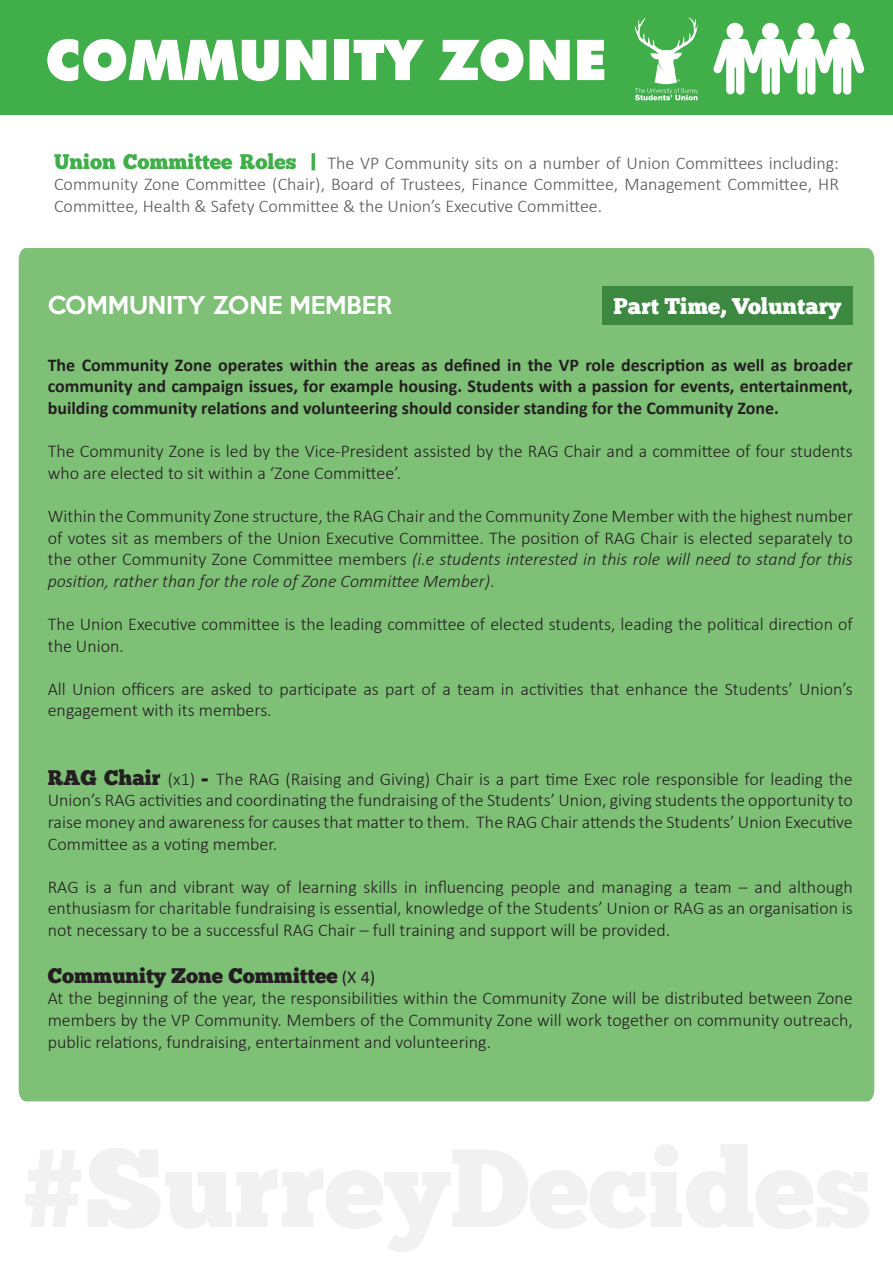
<style>
.page{position:relative;width:893px;height:1263px;background:#fff}
.page>*{position:absolute;margin:0;border:0;box-sizing:border-box;transform-origin:0 0}
.t1{font:900 56.25px "Futura BT";color:#fff}
.t2{font:500 22.5px "Keep Calm";color:#fff}
.t3{font:22.5px "Chunk Five Ex";color:#fff}
.t4{font:21px "Chunk Five Ex";color:#231f20}
.t5{font:300 18px/21.6px "Calibri";color:#231f20;text-align:justify}
.t6{font:700 18px/21.6px "Calibri";color:#231f20;text-align:justify}
.t7{font:300 18px/21.6px "Calibri";color:#57585a;text-align:justify}
.s1{font-family:"Chunk Five Ex";font-weight:400;font-size:21px;color:#40ae49}
.s2{font-style:italic}
.s3{font-family:"Chunk Five Ex";font-weight:400;font-size:21px}
.s4{font-family:"Calibri";font-size:18px}
</style>
<div class="page">
<div style="left:19px;top:248px;width:855px;height:853px;background:#7fc077"></div>
<div style="left:0;top:0;width:893px;height:114px;background:#40ae49"></div>
<div style="left:602px;top:286px;width:251px;height:38px;background:#3c8840"></div>
<svg style="left:713px;top:23px;width:152px;height:72px"></svg>
<svg style="left:635px;top:17px;width:63px;height:83px"></svg>
<p class="t1" style="left:45px;top:26px;width:563px">COMMUNITY ZONE</p>
<p class="t7" style="left:54px;top:152px;width:786px"><span class="s1">Union Committee Roles |</span> The VP Community sits on a number of Union Committees including:<br>Community Zone Committee (Chair), Board of Trustees, Finance Committee, Management Committee, HR Committee, Health &amp; Safety Committee &amp; the Union’s Executive Committee.</p>
<p class="t2" style="left:48px;top:286px;width:346px">COMMUNITY ZONE MEMBER</p>
<p class="t3" style="left:614px;top:289px;width:229px">Part Time, Voluntary</p>
<p class="t6" style="left:48px;top:354px;width:807px">The Community Zone operates within the areas as defined in the VP role description as well as broader community and campaign issues, for example housing. Students with a passion for events, entertainment, building community relations and volunteering should consider standing for the Community Zone.</p>
<p class="t5" style="left:48px;top:440px;width:807px">The Community Zone is led by the Vice-President assisted by the RAG Chair and a committee of four students who are elected to sit within a ‘Zone Committee’.</p>
<p class="t5" style="left:48px;top:505px;width:807px">Within the Community Zone structure, the RAG Chair and the Community Zone Member with the highest number of votes sit as members of the Union Executive Committee. The position of RAG Chair is elected separately to the other Community Zone Committee members <span class="s2">(i.e students interested in this role will need to stand for this position, rather than for the role of Zone Committee Member)</span>.</p>
<p class="t5" style="left:48px;top:613px;width:807px">The Union Executive committee is the leading committee of elected students, leading the political direction of the Union.</p>
<p class="t5" style="left:48px;top:678px;width:807px">All Union officers are asked to participate as part of a team in activities that enhance the Students’ Union’s engagement with its members.</p>
<p class="t5" style="left:48px;top:768px;width:807px"><span class="s3">RAG Chair</span> (x1) <span class="s3">-</span> The RAG (Raising and Giving) Chair is a part time Exec role responsible for leading the Union’s RAG activities and coordinating the fundraising of the Students’ Union, giving students the opportunity to raise money and awareness for causes that matter to them. The RAG Chair attends the Students’ Union Executive Committee as a voting member.</p>
<p class="t5" style="left:48px;top:876px;width:807px">RAG is a fun and vibrant way of learning skills in influencing people and managing a team – and although enthusiasm for charitable fundraising is essential, knowledge of the Students’ Union or RAG as an organisation is not necessary to be a successful RAG Chair – full training and support will be provided.</p>
<p class="t4" style="left:48px;top:960px;width:329px">Community Zone Committee <span class="s4">(X 4)</span></p>
<p class="t5" style="left:48px;top:987px;width:807px">At the beginning of the year, the responsibilities within the Community Zone will be distributed between Zone members by the VP Community. Members of the Community Zone will work together on community outreach, public relations, fundraising, entertainment and volunteering.</p>
</div>
